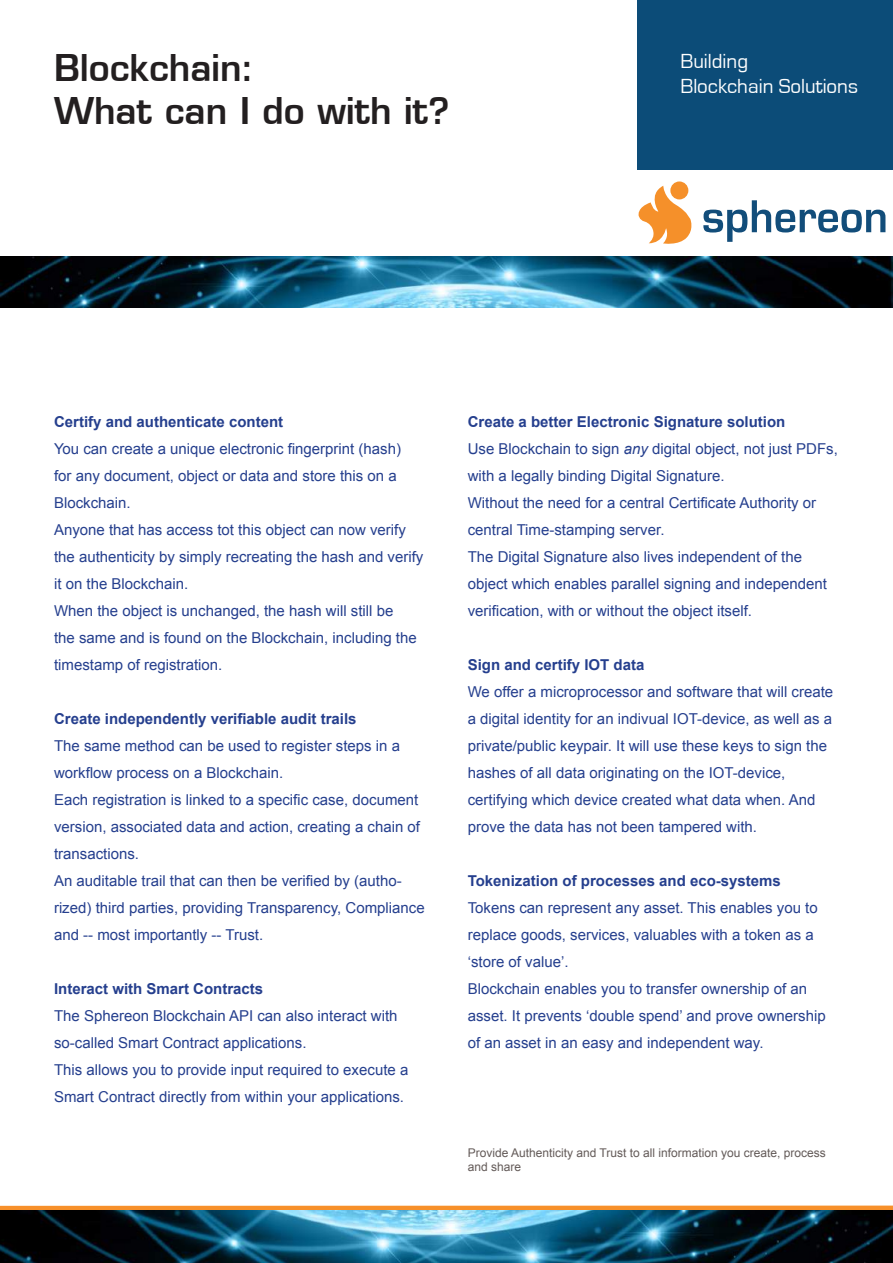
<style>
.page{position:relative;width:893px;height:1263px;background:#fff}
.page>*{position:absolute;margin:0;border:0;box-sizing:border-box;transform-origin:0 0}
.t1{font:600 36px "Eurostile";color:#231f20}
.t2{font:21px "Eurostile";color:#fff}
.t3{font:15px/27px "Arial";color:#253f8e}
.t4{font:700 15px "Arial";color:#253f8e}
.t5{font:12px/14.4px "Arial";color:#635a58}
.s1{font-weight:700}
.s2{font-style:italic}
</style>
<div class="page">
<div style="left:637px;top:1px;width:256px;height:169px;background:#0c4c78"></div>
<div style="left:0;top:1205px;width:893px;height:5px;background:#f7902a"></div>
<img style="left:0;top:1210px;width:893px;height:53px">
<svg style="left:670px;top:181px;width:18px;height:18px"></svg>
<svg style="left:638px;top:186px;width:54px;height:58px"></svg>
<svg style="left:703px;top:200px;width:182px;height:42px"></svg>
<img style="left:0;top:256px;width:893px;height:52px">
<h1 class="t1" style="left:54px;top:45px;width:202px">Blockchain:</h1>
<h1 class="t1" style="left:54px;top:88px;width:397px">What can I do with it?</h1>
<h2 class="t2" style="left:680px;top:50px;width:69px">Building</h2>
<h2 class="t2" style="left:680px;top:75px;width:179px">Blockchain Solutions</h2>
<p class="t4" style="left:54px;top:412px;width:231px">Certify and authenticate content</p>
<p class="t3" style="left:54px;top:436px;width:371px">You can create a unique electronic fingerprint (hash)<br>for any document, object or data and store this on a Blockchain.<br>Anyone that has access tot this object can now verify the authenticity by simply recreating the hash and verify it on the Blockchain.<br>When the object is unchanged, the hash will still be<br>the same and is found on the Blockchain, including the timestamp of registration.</p>
<p class="t4" style="left:54px;top:709px;width:304px">Create independently verifiable audit trails</p>
<p class="t3" style="left:54px;top:733px;width:372px">The same method can be used to register steps in a workflow process on a Blockchain.<br>Each registration is linked to a specific case, document version, associated data and action, creating a chain of transactions.<br>An auditable trail that can then be verified by (autho&shy;rized) third parties, providing Transparency, Compliance and -- most importantly -- Trust.</p>
<p class="t4" style="left:54px;top:979px;width:211px">Interact with Smart Contracts</p>
<p class="t3" style="left:54px;top:1003px;width:356px">The Sphereon Blockchain API can also interact with so-called Smart Contract applications.<br>This allows you to provide input required to execute a Smart Contract directly from within your applications.</p>
<p class="t3" style="left:468px;top:409px;width:372px"><span class="s1">Create a better Electronic Signature solution<br></span>Use Blockchain to sign <span class="s2">any</span> digital object, not just PDFs, with a legally binding Digital Signature.<br>Without the need for a central Certificate Authority or central Time-stamping server.<br>The Digital Signature also lives independent of the object which enables parallel signing and independent verification, with or without the object itself.</p>
<p class="t4" style="left:468px;top:655px;width:178px">Sign and certify IOT data</p>
<p class="t3" style="left:468px;top:679px;width:367px">We offer a microprocessor and software that will create a digital identity for an indivual IOT-device, as well as a private/public keypair. It will use these keys to sign the hashes of all data originating on the IOT-device, certifying which device created what data when. And prove the data has not been tampered with.</p>
<p class="t4" style="left:468px;top:871px;width:315px">Tokenization of processes and eco-systems</p>
<p class="t3" style="left:468px;top:895px;width:359px">Tokens can represent any asset. This enables you to replace goods, services, valuables with a token as a ‘store of value’.<br>Blockchain enables you to transfer ownership of an asset. It prevents ‘double spend’ and prove ownership of an asset in an easy and independent way.</p>
<p class="t5" style="left:468px;top:1145px;width:360px">Provide Authenticity and Trust to all information you create, process and share</p>
</div>
